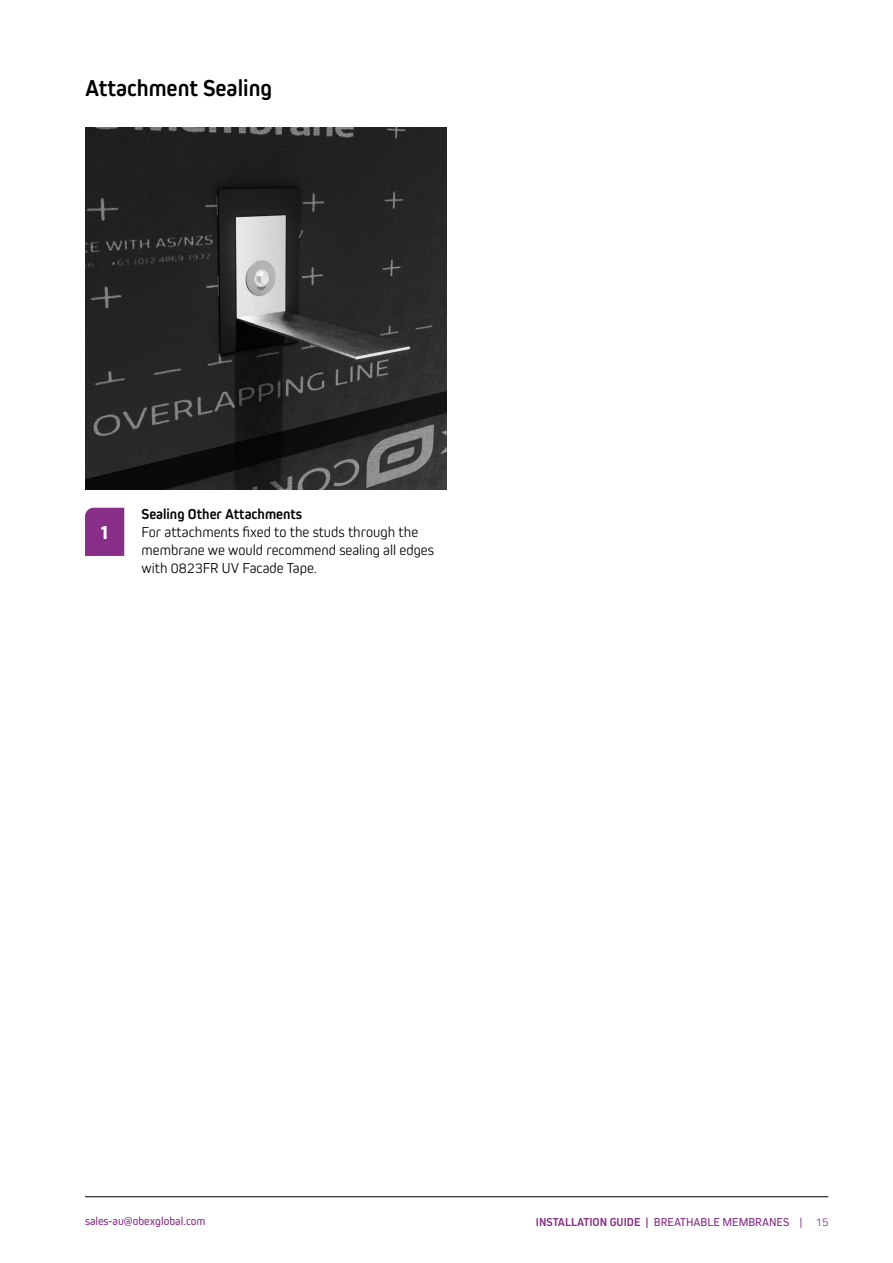
<style>
.page{position:relative;width:893px;height:1263px;background:#fff}
.page>*{position:absolute;margin:0;border:0;box-sizing:border-box;transform-origin:0 0}
.t1{font:700 24px "Kiro";color:#000}
.t2{font:700 18px "Quatro";color:#fff}
.t3{font:300 15px/18px "Kiro";color:#000}
.t4{font:700 15px "Kiro";color:#000}
.t5{font:12px "Kiro";color:#882d88}
.s1{font-weight:700}
.s2{font-weight:300}
</style>
<div class="page">
<hr style="left:85px;top:1196px;width:743px;height:1px;background:#000">
<img style="left:85px;top:128px;width:361px;height:361px">
<div style="left:85px;top:508px;width:39px;height:48px;background:#882d88"></div>
<h1 class="t1" style="left:85px;top:74px;width:189px">Attachment Sealing</h1>
<p class="t2" style="left:101px;top:522px;width:8px">1</p>
<p class="t4" style="left:142px;top:505px;width:162px">Sealing Other Attachments</p>
<p class="t3" style="left:142px;top:523px;width:294px">For attachments fixed to the studs through the membrane we would recommend sealing all edges with 0823FR UV Facade Tape.</p>
<p class="t5" style="left:85px;top:1214px;width:122px">sales-au@obexglobal.com</p>
<p class="t5" style="left:536px;top:1215px;width:294px"><span class="s1">INSTALLATION GUIDE |</span> BREATHABLE MEMBRANES | <span class="s2">15</span></p>
</div>
